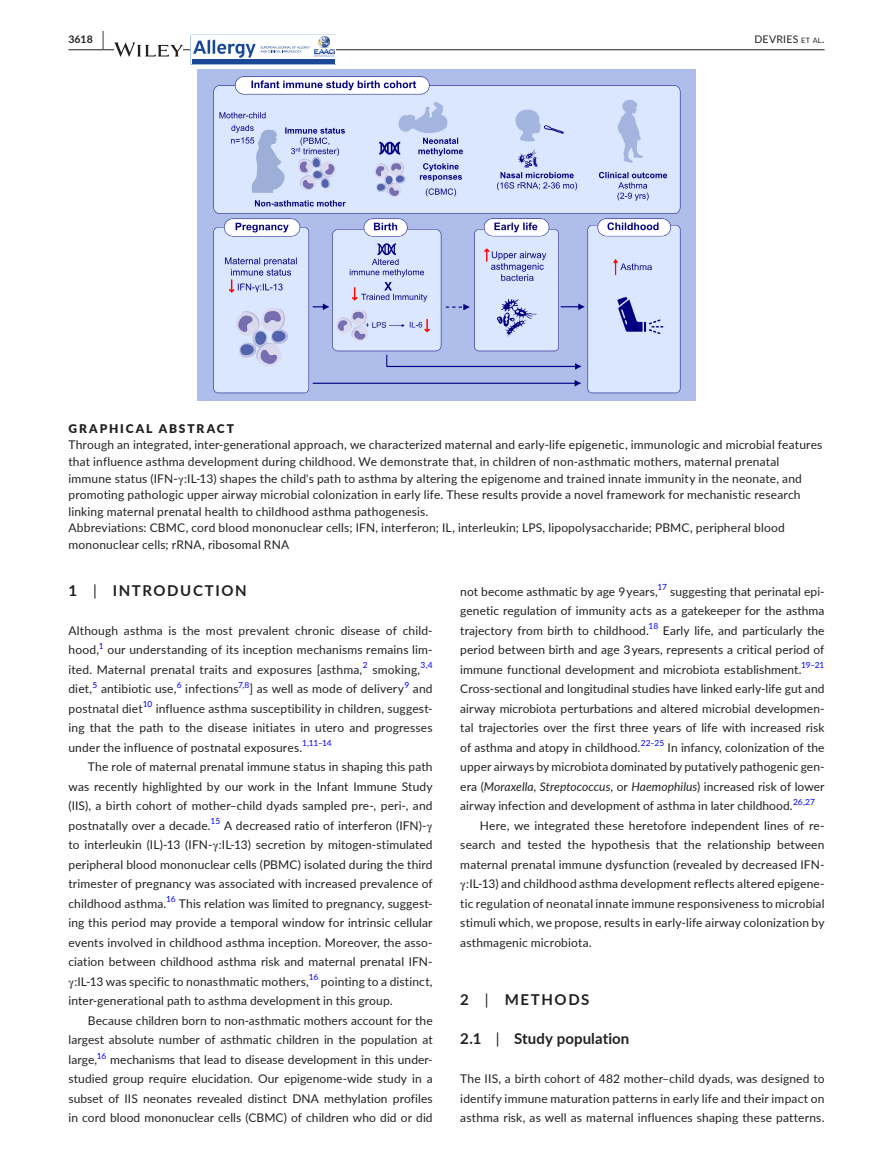
<style>
.page{position:relative;width:893px;height:1174px;background:#fff}
.page>*{position:absolute;margin:0;border:0;box-sizing:border-box;transform-origin:0 0}
.t1{font:700 15px "Lato";letter-spacing:.1em;color:#231f20}
.t2{font:700 15px "Lato";letter-spacing:.01em;color:#231f20}
.t3{font:12px/19.5px "Lato";letter-spacing:.015em;color:#231f20;text-align:justify}
.t4{font:900 12px "Lato";letter-spacing:.155em;color:#231f20}
.t5{font:10.5px "Lato";letter-spacing:.025em;color:#231f20}
.t6{font:700 10.5px "Lato";color:#231f20}
.t7{font:8.4px "Lato";letter-spacing:-.01em;color:#00f}
.s1{font-size:19.5px}
.s2{font-size:7.35px}
.s3{font-family:"STIX"}
.s4{font-weight:400}
.s5{font-style:italic}
</style>
<div class="page">
<hr style="left:68px;top:49px;width:756px;height:1px;background:#231f20">
<svg style="left:114px;top:42px;width:69px;height:15px"></svg>
<svg style="left:191px;top:39px;width:145px;height:26px"></svg>
<div style="left:192px;top:59px;width:142px;height:5px;background:#1b4896"></div>
<img style="left:313px;top:36px;width:22px;height:22px">
<img style="left:198px;top:69px;width:497px;height:332px">
<p class="t6" style="left:68px;top:31px;width:37px">3618 <span class="s1">|</span></p>
<p class="t5" style="left:754px;top:31px;width:72px">DEVRIES <span class="s2">et al</span>.</p>
<p class="t4" style="left:68px;top:419px;width:167px">GRAPHICAL ABSTRACT</p>
<p class="t3" style="left:68px;top:436px;width:755px;line-height:16.5px;text-align:left">Through an integrated, inter-generational approach, we characterized maternal and early-life epigenetic, immunologic and microbial features that influence asthma development during childhood. We demonstrate that, in children of non-asthmatic mothers, maternal prenatal immune status (IFN-<span class="s3">γ</span>:IL-13) shapes the child's path to asthma by altering the epigenome and trained innate immunity in the neonate, and promoting pathologic upper airway microbial colonization in early life. These results provide a novel framework for mechanistic research linking maternal prenatal health to childhood asthma pathogenesis.<br>Abbreviations: CBMC, cord blood mononuclear cells; IFN, interferon; IL, interleukin; LPS, lipopolysaccharide; PBMC, peripheral blood mononuclear cells; rRNA, ribosomal RNA</p>
<p class="t1" style="left:68px;top:579px;width:180px">1 <span class="s4">|</span> INTRODUCTION</p>
<p class="t3" style="left:68px;top:620px;width:366px">Although asthma is the most prevalent chronic disease of child&shy;hood,</p>
<p class="t7" style="left:99px;top:640px;width:6px">1</p>
<p class="t3" style="left:68px;top:639px;width:366px;text-indent:39px">our understanding of its inception mechanisms remains lim&shy;ited. Maternal prenatal traits and exposures [asthma,</p>
<p class="t7" style="left:363px;top:659px;width:6px">2</p>
<p class="t3" style="left:372px;top:659px;width:49px">smoking,</p>
<p class="t7" style="left:421px;top:659px;width:14px">3,4</p>
<p class="t3" style="left:68px;top:678px;width:25px">diet,</p>
<p class="t7" style="left:93px;top:679px;width:6px">5</p>
<p class="t3" style="left:101px;top:678px;width:77px">antibiotic use,</p>
<p class="t7" style="left:177px;top:679px;width:6px">6</p>
<p class="t3" style="left:185px;top:678px;width:55px">infections</p>
<p class="t7" style="left:238px;top:679px;width:13px">7,8</p>
<p class="t3" style="left:249px;top:678px;width:156px">] as well as mode of delivery</p>
<p class="t7" style="left:404px;top:679px;width:6px">9</p>
<p class="t3" style="left:413px;top:678px;width:21px">and</p>
<p class="t3" style="left:68px;top:698px;width:76px">postnatal diet</p>
<p class="t7" style="left:143px;top:698px;width:11px">10</p>
<p class="t3" style="left:68px;top:698px;width:366px;text-indent:87px">influence asthma susceptibility in children, suggest&shy;ing that the path to the disease initiates in utero and progresses under the influence of postnatal exposures.</p>
<p class="t7" style="left:302px;top:737px;width:31px">1,11–14</p>
<p class="t3" style="left:68px;top:756px;width:366px;text-indent:20px">The role of maternal prenatal immune status in shaping this path was recently highlighted by our work in the Infant Immune Study (IIS), a birth cohort of mother–child dyads sampled pre-, peri-, and postnatally over a decade.</p>
<p class="t7" style="left:210px;top:815px;width:11px">15</p>
<p class="t3" style="left:68px;top:815px;width:366px;text-indent:156px">A decreased ratio of interferon (IFN)-<span class="s3">γ </span>to interleukin (IL)-13 (IFN-<span class="s3">γ</span>:IL-13) secretion by mitogen-stimulated peripheral blood mononuclear cells (PBMC) isolated during the third trimester of pregnancy was associated with increased prevalence of childhood asthma.</p>
<p class="t7" style="left:166px;top:893px;width:11px">16</p>
<p class="t3" style="left:68px;top:893px;width:366px;text-indent:110px">This relation was limited to pregnancy, suggest&shy;ing this period may provide a temporal window for intrinsic cellular events involved in childhood asthma inception. Moreover, the asso&shy;ciation between childhood asthma risk and maternal prenatal IFN&shy;<span class="s3">γ</span>:IL-13 was specific to nonasthmatic mothers,</p>
<p class="t7" style="left:309px;top:971px;width:11px">16</p>
<p class="t3" style="left:68px;top:971px;width:366px;text-indent:252px">pointing to a distinct, inter-generational path to asthma development in this group.</p>
<p class="t3" style="left:68px;top:1010px;width:366px;text-indent:20px">Because children born to non-asthmatic mothers account for the largest absolute number of asthmatic children in the population at large,<sup>16</sup> mechanisms that lead to disease development in this under&shy;studied group require elucidation. Our epigenome-wide study in a subset of IIS neonates revealed distinct DNA methylation profiles in cord blood mononuclear cells (CBMC) of children who did or did</p>
<p class="t3" style="left:460px;top:581px;width:366px">not become asthmatic by age 9 years,<sup>17</sup> suggesting that perinatal epi&shy;genetic regulation of immunity acts as a gatekeeper for the asthma trajectory from birth to childhood.</p>
<p class="t7" style="left:649px;top:620px;width:11px">18</p>
<p class="t3" style="left:460px;top:620px;width:366px;text-indent:203px">Early life, and particularly the period between birth and age 3 years, represents a critical period of immune functional development and microbiota establishment.</p>
<p class="t7" style="left:801px;top:659px;width:25px">19–21</p>
<p class="t3" style="left:460px;top:678px;width:366px">Cross-sectional and longitudinal studies have linked early-life gut and airway microbiota perturbations and altered microbial developmen&shy;tal trajectories over the first three years of life with increased risk of asthma and atopy in childhood.</p>
<p class="t7" style="left:641px;top:737px;width:25px">22–25</p>
<p class="t3" style="left:460px;top:737px;width:366px;text-indent:207px">In infancy, colonization of the upper airways by microbiota dominated by putatively pathogenic gen&shy;era (<span class="s5">Moraxella</span>, <span class="s5">Streptococcus</span>, or <span class="s5">Haemophilus</span>) increased risk of lower airway infection and development of asthma in later childhood.</p>
<p class="t7" style="left:793px;top:796px;width:23px">26,27</p>
<p class="t3" style="left:460px;top:815px;width:366px;text-indent:20px">Here, we integrated these heretofore independent lines of re&shy;search and tested the hypothesis that the relationship between maternal prenatal immune dysfunction (revealed by decreased IFN&shy;<span class="s3">γ</span>:IL-13) and childhood asthma development reflects altered epigene&shy;tic regulation of neonatal innate immune responsiveness to microbial stimuli which, we propose, results in early-life airway colonization by asthmagenic microbiota.</p>
<p class="t1" style="left:460px;top:989px;width:131px">2 <span class="s4">|</span> METHODS</p>
<p class="t2" style="left:460px;top:1028px;width:171px">2.1 <span class="s4">|</span> Study population</p>
<p class="t3" style="left:460px;top:1068px;width:366px">The IIS, a birth cohort of 482 mother–child dyads, was designed to identify immune maturation patterns in early life and their impact on asthma risk, as well as maternal influences shaping these patterns.</p>
</div>
